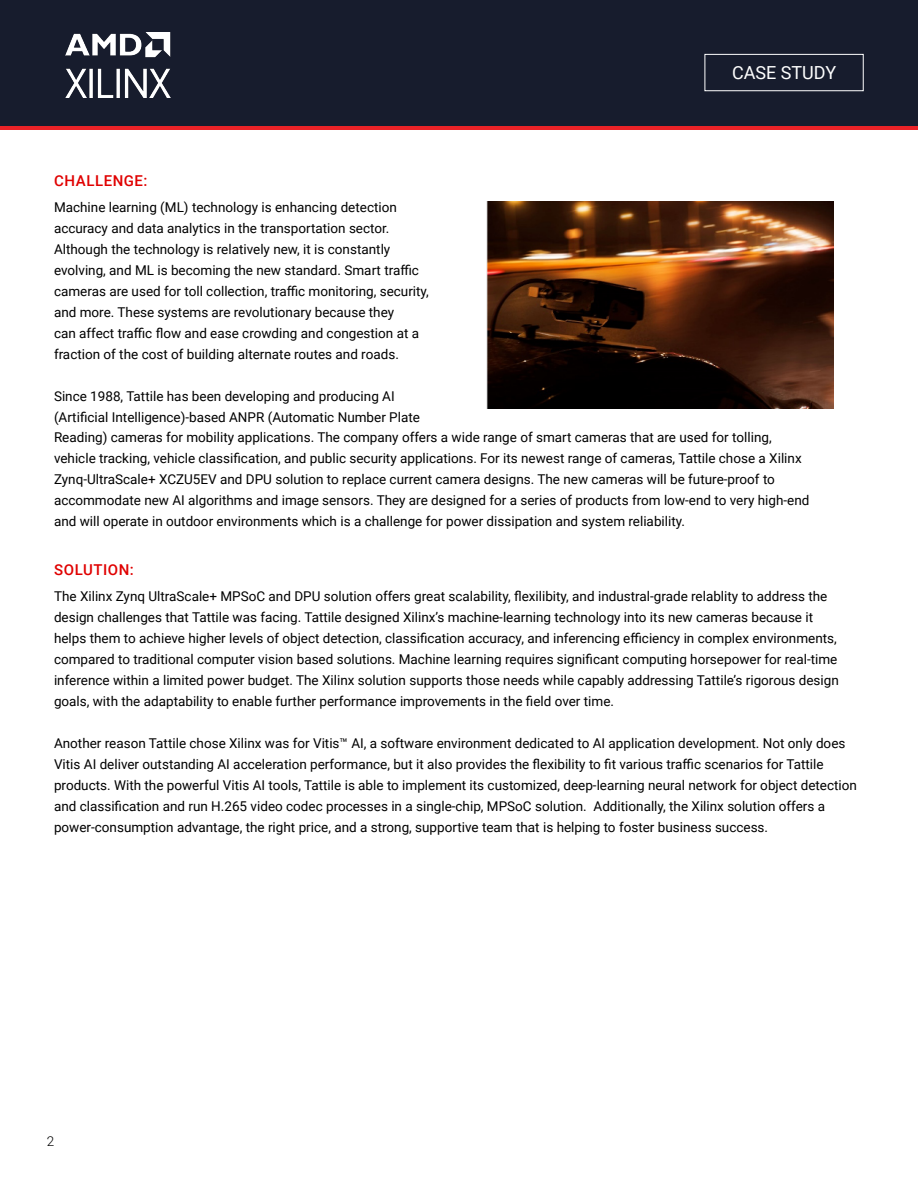
<style>
.page{position:relative;width:918px;height:1188px;background:#fff}
.page>*{position:absolute;margin:0;border:0;box-sizing:border-box;transform-origin:0 0}
.t1{font:18px "Roboto";color:#fff}
.t2{font:500 15px "Roboto";letter-spacing:.035em;color:#e00000}
.t3{font:13.5px/21px "Roboto";color:#000}
.t4{font:300 13.5px "Roboto";color:#000}
</style>
<div class="page">
<div style="left:0;top:0;width:918px;height:128px;background:#171c2d"></div>
<div style="left:705px;top:54px;width:159px;height:37px;border:1px solid #fff"></div>
<hr style="left:0;top:127px;width:917px;height:3px;background:#eb2227">
<img style="left:66px;top:32px;width:104px;height:65px">
<img style="left:487px;top:202px;width:346px;height:207px">
<p class="t2" style="left:54px;top:170px;width:95px">CHALLENGE:</p>
<h1 class="t1" style="left:732px;top:60px;width:106px">CASE STUDY</h1>
<p class="t3" style="left:54px;top:196px;width:376px">Machine learning (ML) technology is enhancing detection accuracy and data analytics in the transportation sector.<br>Although the technology is relatively new, it is constantly evolving, and ML is becoming the new standard. Smart traffic cameras are used for toll collection, traffic monitoring, security, and more. These systems are revolutionary because they<br>can affect traffic flow and ease crowding and congestion at a fraction of the cost of building alternate routes and roads.</p>
<p class="t3" style="left:54px;top:385px;width:757px">Since 1988, Tattile has been developing and producing AI<br>(Artificial Intelligence)-based ANPR (Automatic Number Plate<br>Reading) cameras for mobility applications. The company offers a wide range of smart cameras that are used for tolling, vehicle tracking, vehicle classification, and public security applications. For its newest range of cameras, Tattile chose a Xilinx Zynq-UltraScale+ XCZU5EV and DPU solution to replace current camera designs. The new cameras will be future-proof to accommodate new AI algorithms and image sensors. They are designed for a series of products from low-end to very high-end and will operate in outdoor environments which is a challenge for power dissipation and system reliability.</p>
<p class="t2" style="left:54px;top:559px;width:81px">SOLUTION:</p>
<p class="t3" style="left:54px;top:585px;width:786px">The Xilinx Zynq UltraScale+ MPSoC and DPU solution offers great scalability, flexilibity, and industral-grade relablity to address the design challenges that Tattile was facing. Tattile designed Xilinx’s machine-learning technology into its new cameras because it helps them to achieve higher levels of object detection, classification accuracy, and inferencing efficiency in complex environments, compared to traditional computer vision based solutions. Machine learning requires significant computing horsepower for real-time inference within a limited power budget. The Xilinx solution supports those needs while capably addressing Tattile’s rigorous design goals, with the adaptability to enable further performance improvements in the field over time.</p>
<p class="t3" style="left:54px;top:732px;width:805px">Another reason Tattile chose Xilinx was for Vitis™ AI, a software environment dedicated to AI application development. Not only does Vitis AI deliver outstanding AI acceleration performance, but it also provides the flexibility to fit various traffic scenarios for Tattile products. With the powerful Vitis AI tools, Tattile is able to implement its customized, deep-learning neural network for object detection and classification and run H.265 video codec processes in a single-chip, MPSoC solution. Additionally, the Xilinx solution offers a power-consumption advantage, the right price, and a strong, supportive team that is helping to foster business success.</p>
<p class="t4" style="left:47px;top:1131px;width:9px">2</p>
</div>
